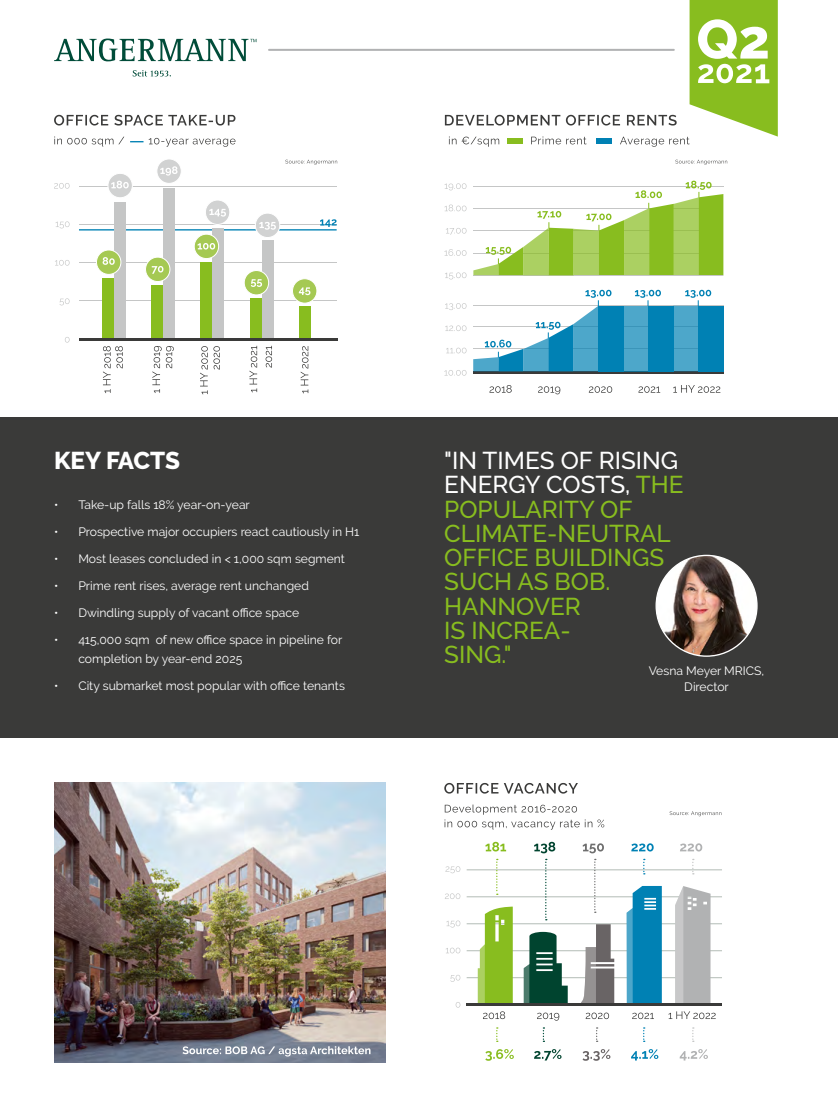
<style>
.page{position:relative;width:838px;height:1118px;background:#fff}
.page>*{position:absolute;margin:0;border:0;box-sizing:border-box;transform-origin:0 0}
.t1{font:500 24.3px/24.3px "Raleway";color:#88bd1f}
.t2{font:800 24.3px "Raleway";letter-spacing:-.005em;color:#fff}
.t3{font:12.15px/16.2px "Raleway";color:#fff;text-align:center}
.s1{color:#fff}
</style>
<div class="page">
<hr style="left:269px;top:49px;width:405px;height:2px;background:#b1b2b3">
<svg style="left:54px;top:39px;width:202px;height:37px"></svg>
<div style="left:0;top:417px;width:838px;height:320px;background:#3a3a39"></div>
<img style="left:656px;top:555px;width:101px;height:101px;border-radius:50px">
<svg style="left:54px;top:115px;width:181px;height:11px"></svg>
<svg style="left:54px;top:136px;width:181px;height:11px"></svg>
<svg style="left:285px;top:160px;width:52px;height:5px"></svg>
<hr style="left:79px;top:229px;width:258px;height:1px;background:#0081b4">
<hr style="left:79px;top:186px;width:257px;height:1px;background:#c5c6c6">
<hr style="left:79px;top:224px;width:257px;height:1px;background:#c5c6c6">
<hr style="left:79px;top:262px;width:257px;height:1px;background:#c5c6c6">
<hr style="left:79px;top:301px;width:257px;height:1px;background:#c5c6c6">
<div style="left:212px;top:229px;width:12px;height:110px;background:#c5c6c6"></div>
<div style="left:262px;top:241px;width:11px;height:98px;background:#c5c6c6"></div>
<div style="left:114px;top:202px;width:12px;height:138px;background:#c5c6c6"></div>
<div style="left:163px;top:188px;width:12px;height:150px;background:#c5c6c6"></div>
<div style="left:103px;top:278px;width:11px;height:61px;background:#88bd1f"></div>
<svg style="left:65px;top:337px;width:5px;height:6px"></svg>
<svg style="left:59px;top:298px;width:11px;height:7px"></svg>
<svg style="left:55px;top:260px;width:15px;height:6px"></svg>
<svg style="left:56px;top:221px;width:14px;height:7px"></svg>
<svg style="left:54px;top:183px;width:16px;height:6px"></svg>
<div style="left:152px;top:286px;width:11px;height:54px;background:#88bd1f"></div>
<div style="left:201px;top:263px;width:11px;height:75px;background:#88bd1f"></div>
<div style="left:96px;top:250px;width:25px;height:24px;background:#a5c953;border-radius:50%"></div>
<div style="left:96px;top:249px;width:25px;height:26px;border:1px solid #fff;border-radius:50%"></div>
<div style="left:145px;top:257px;width:25px;height:25px;background:#a5c953;border-radius:50%"></div>
<div style="left:145px;top:257px;width:25px;height:25px;border:1px solid #fff;border-radius:50%"></div>
<div style="left:194px;top:234px;width:25px;height:25px;background:#a5c953;border-radius:50%"></div>
<div style="left:194px;top:234px;width:25px;height:25px;border:1px solid #fff;border-radius:50%"></div>
<div style="left:205px;top:200px;width:25px;height:24px;background:#d1d2d2;border-radius:50%"></div>
<div style="left:205px;top:200px;width:25px;height:25px;border:1px solid #fff;border-radius:50%"></div>
<div style="left:255px;top:213px;width:25px;height:25px;background:#d1d2d2;border-radius:50%"></div>
<div style="left:255px;top:213px;width:25px;height:25px;border:1px solid #fff;border-radius:50%"></div>
<div style="left:108px;top:173px;width:24px;height:25px;background:#d1d2d2;border-radius:50%"></div>
<div style="left:107px;top:173px;width:26px;height:25px;border:1px solid #fff;border-radius:50%"></div>
<div style="left:157px;top:159px;width:24px;height:24px;background:#d1d2d2;border-radius:50%"></div>
<div style="left:156px;top:158px;width:26px;height:26px;border:1px solid #fff;border-radius:50%"></div>
<svg style="left:209px;top:209px;width:17px;height:8px"></svg>
<svg style="left:259px;top:222px;width:17px;height:8px"></svg>
<svg style="left:111px;top:181px;width:18px;height:7px"></svg>
<svg style="left:160px;top:166px;width:17px;height:10px"></svg>
<svg style="left:103px;top:257px;width:12px;height:8px"></svg>
<svg style="left:152px;top:266px;width:11px;height:8px"></svg>
<svg style="left:198px;top:243px;width:17px;height:7px"></svg>
<svg style="left:200px;top:346px;width:20px;height:48px"></svg>
<svg style="left:265px;top:346px;width:7px;height:22px"></svg>
<svg style="left:249px;top:346px;width:8px;height:46px"></svg>
<svg style="left:301px;top:346px;width:7px;height:47px"></svg>
<svg style="left:103px;top:346px;width:20px;height:47px"></svg>
<svg style="left:152px;top:346px;width:22px;height:47px"></svg>
<div style="left:250px;top:299px;width:12px;height:39px;background:#88bd1f"></div>
<div style="left:299px;top:306px;width:12px;height:33px;background:#88bd1f"></div>
<div style="left:244px;top:270px;width:25px;height:25px;background:#a5c953;border-radius:50%"></div>
<div style="left:244px;top:270px;width:25px;height:25px;border:1px solid #fff;border-radius:50%"></div>
<div style="left:292px;top:279px;width:25px;height:24px;background:#a5c953;border-radius:50%"></div>
<div style="left:292px;top:278px;width:25px;height:26px;border:1px solid #fff;border-radius:50%"></div>
<svg style="left:251px;top:279px;width:11px;height:8px"></svg>
<svg style="left:299px;top:287px;width:11px;height:8px"></svg>
<svg style="left:320px;top:219px;width:17px;height:8px"></svg>
<hr style="left:79px;top:338px;width:258px;height:2px;background:#3a3a39">
<svg style="left:445px;top:0;width:332px;height:147px"></svg>
<div style="left:507px;top:138px;width:16px;height:5px;background:#88bd1f"></div>
<div style="left:596px;top:138px;width:16px;height:5px;background:#0081b4"></div>
<svg style="left:675px;top:160px;width:52px;height:5px"></svg>
<hr style="left:473px;top:371px;width:250px;height:3px;background:#3a3a39">
<svg style="left:445px;top:272px;width:21px;height:7px"></svg>
<svg style="left:444px;top:249px;width:22px;height:7px"></svg>
<svg style="left:446px;top:228px;width:20px;height:7px"></svg>
<svg style="left:445px;top:205px;width:21px;height:6px"></svg>
<svg style="left:444px;top:183px;width:22px;height:7px"></svg>
<svg style="left:444px;top:370px;width:22px;height:6px"></svg>
<svg style="left:446px;top:348px;width:20px;height:5px"></svg>
<svg style="left:445px;top:325px;width:21px;height:6px"></svg>
<svg style="left:445px;top:303px;width:21px;height:7px"></svg>
<svg style="left:489px;top:385px;width:231px;height:9px"></svg>
<svg style="left:473px;top:181px;width:250px;height:95px"></svg>
<svg style="left:685px;top:290px;width:26px;height:16px"></svg>
<svg style="left:635px;top:290px;width:26px;height:16px"></svg>
<svg style="left:473px;top:290px;width:138px;height:81px"></svg>
<div style="left:598px;top:306px;width:25px;height:65px;background:#0081b4"></div>
<div style="left:648px;top:306px;width:25px;height:65px;background:#0081b4"></div>
<div style="left:623px;top:306px;width:25px;height:65px;background:#4da7ca"></div>
<div style="left:698px;top:306px;width:25px;height:65px;background:#0081b4"></div>
<div style="left:673px;top:306px;width:25px;height:65px;background:#4da7ca"></div>
<img style="left:54px;top:783px;width:331px;height:279px">
<svg style="left:182px;top:1046px;width:188px;height:10px;background:#9da5b2"></svg>
<svg style="left:444px;top:804px;width:160px;height:26px"></svg>
<svg style="left:444px;top:783px;width:134px;height:11px"></svg>
<svg style="left:669px;top:811px;width:52px;height:5px"></svg>
<hr style="left:466px;top:869px;width:256px;height:1px;background:#b3bcb6">
<hr style="left:466px;top:896px;width:256px;height:1px;background:#b3bcb6">
<hr style="left:466px;top:923px;width:256px;height:1px;background:#b3bcb6">
<hr style="left:466px;top:950px;width:256px;height:1px;background:#b3bcb6">
<hr style="left:466px;top:977px;width:256px;height:1px;background:#b3bcb6">
<svg style="left:455px;top:1002px;width:5px;height:6px"></svg>
<svg style="left:450px;top:975px;width:10px;height:7px"></svg>
<svg style="left:446px;top:948px;width:14px;height:5px"></svg>
<svg style="left:446px;top:920px;width:14px;height:7px"></svg>
<svg style="left:445px;top:893px;width:15px;height:6px"></svg>
<svg style="left:445px;top:866px;width:15px;height:7px"></svg>
<svg style="left:680px;top:843px;width:22px;height:8px"></svg>
<svg style="left:631px;top:843px;width:22px;height:8px"></svg>
<svg style="left:583px;top:843px;width:21px;height:10px"></svg>
<svg style="left:534px;top:842px;width:21px;height:11px"></svg>
<svg style="left:485px;top:842px;width:21px;height:9px"></svg>
<svg style="left:483px;top:1011px;width:232px;height:10px"></svg>
<svg style="left:580px;top:924px;width:34px;height:79px"></svg>
<svg style="left:478px;top:907px;width:35px;height:96px;background:#9cc845"></svg>
<svg style="left:524px;top:932px;width:43px;height:71px"></svg>
<svg style="left:626px;top:886px;width:36px;height:117px;background:#1f90bd"></svg>
<svg style="left:496px;top:859px;width:2px;height:36px"></svg>
<svg style="left:496px;top:1027px;width:2px;height:15px"></svg>
<svg style="left:545px;top:859px;width:2px;height:61px"></svg>
<svg style="left:543px;top:1027px;width:1px;height:15px"></svg>
<svg style="left:594px;top:859px;width:2px;height:54px"></svg>
<svg style="left:596px;top:1027px;width:1px;height:15px"></svg>
<svg style="left:692px;top:859px;width:2px;height:15px"></svg>
<svg style="left:692px;top:1027px;width:2px;height:15px"></svg>
<svg style="left:643px;top:859px;width:2px;height:15px"></svg>
<svg style="left:643px;top:1027px;width:1px;height:15px"></svg>
<svg style="left:679px;top:1049px;width:29px;height:11px"></svg>
<svg style="left:631px;top:1049px;width:27px;height:11px"></svg>
<svg style="left:582px;top:1049px;width:28px;height:12px"></svg>
<svg style="left:534px;top:1049px;width:27px;height:11px"></svg>
<svg style="left:485px;top:1049px;width:29px;height:12px"></svg>
<svg style="left:675px;top:886px;width:35px;height:117px;background:#babbbc"></svg>
<hr style="left:467px;top:1003px;width:255px;height:3px;background:#3a3a39">
<h1 class="t2" style="left:54px;top:447px;width:128px">KEY FACTS</h1>
<p class="t3" style="left:54px;top:497px;width:197px">• Take-up falls 18% year-on-year</p>
<p class="t3" style="left:54px;top:524px;width:307px">• Prospective major occupiers react cautiously in H1</p>
<p class="t3" style="left:54px;top:551px;width:292px">• Most leases concluded in &lt; 1,000 sqm segment</p>
<p class="t3" style="left:54px;top:578px;width:256px">• Prime rent rises, average rent unchanged</p>
<p class="t3" style="left:54px;top:605px;width:247px">• Dwindling supply of vacant office space</p>
<p class="t3" style="left:78px;top:631px;width:265px;line-height:18.9px;text-align:left;text-indent:-24px">• 415,000 sqm of new office space in pipeline for completion by year-end 2025</p>
<p class="t3" style="left:54px;top:678px;width:292px">• City submarket most popular with office tenants</p>
<h1 class="t1" style="left:444px;top:448px;width:240px"><span class="s1">"IN TIMES OF RISING<br>ENERGY COSTS,</span> THE<br>POPULARITY OF<br>CLIMATE-NEUTRAL<br>OFFICE BUILDINGS<br>SUCH AS BOB.<br>HANNOVER<br>IS INCREA-<br>SING."</h1>
<p class="t3" style="left:649px;top:662px;width:117px">Vesna Meyer MRICS,<br>Director</p>
</div>
